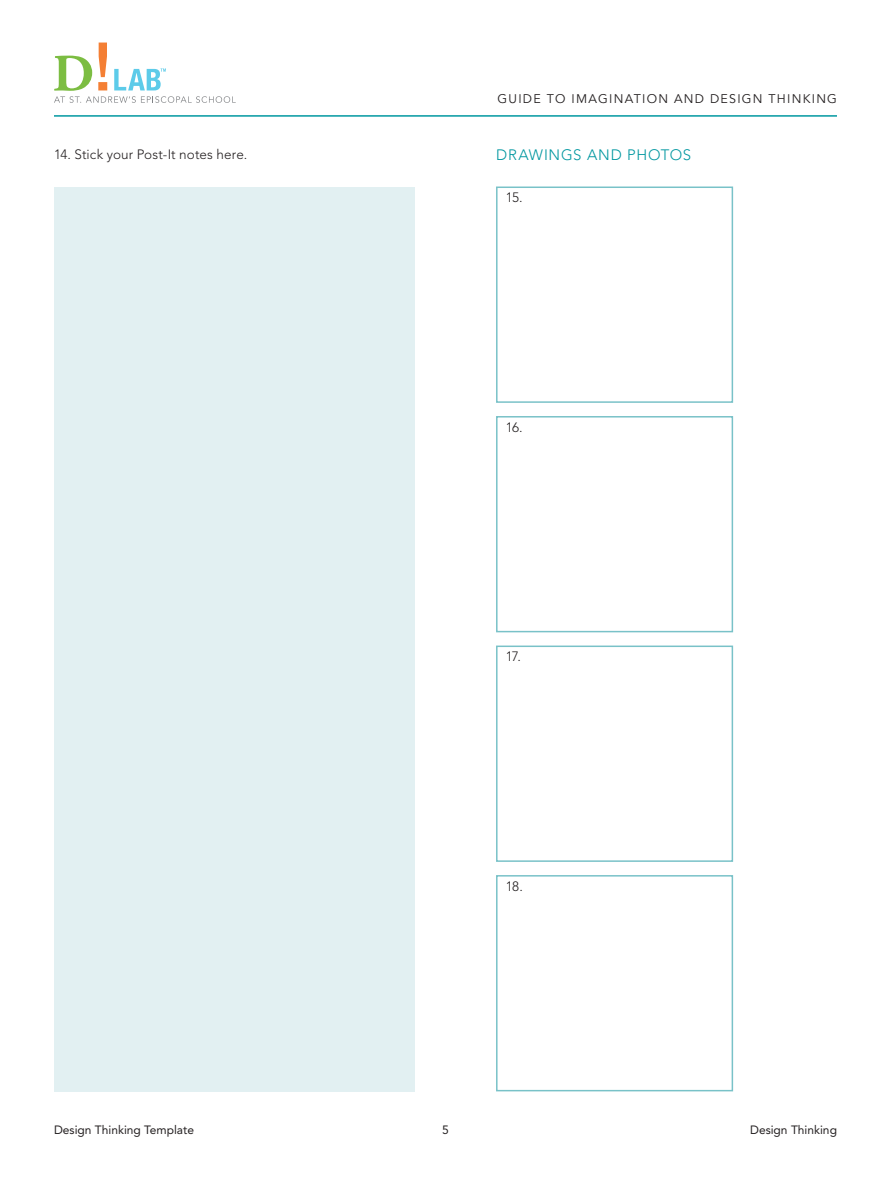
<style>
.page{position:relative;width:891px;height:1188px;background:#fff}
.page>*{position:absolute;margin:0;border:0;box-sizing:border-box;transform-origin:0 0}
.SEC_4_Subhead_Level{font:300 15px "Avenir";letter-spacing:.05em;color:#0097a0}
.SEC_2_Activity_text{font:300 13.5px "Avenir";letter-spacing:.005em;color:#231f20}
.t1{font:12.45px "Avenir";letter-spacing:.1em;color:#231f20}
.t2{font:12px "Avenir";color:#231f20}
</style>
<div class="page">
<hr style="left:54px;top:115px;width:783px;height:2px;background:#0097a0">
<svg style="left:54px;top:43px;width:182px;height:60px"></svg>
<div style="left:54px;top:187px;width:360px;height:904px;background:#e2f0f2"></div>
<div style="left:496px;top:875px;width:237px;height:216px;border:2px solid #79c2c8"></div>
<div style="left:496px;top:646px;width:237px;height:216px;border:2px solid #79c2c8"></div>
<div style="left:496px;top:416px;width:237px;height:216px;border:2px solid #79c2c8"></div>
<div style="left:496px;top:187px;width:237px;height:216px;border:2px solid #79c2c8"></div>
<p class="t1" style="left:498px;top:91px;width:341px">GUIDE TO IMAGINATION AND DESIGN THINKING</p>
<p class="SEC_2_Activity_text" style="left:54px;top:146px;width:195px">14. Stick your Post-It notes here.</p>
<p class="SEC_4_Subhead_Level" style="left:496px;top:146px;width:197px">DRAWINGS AND PHOTOS</p>
<p class="SEC_2_Activity_text" style="left:506px;top:189px;width:19px">15.</p>
<p class="SEC_2_Activity_text" style="left:506px;top:419px;width:19px">16.</p>
<p class="SEC_2_Activity_text" style="left:506px;top:648px;width:17px">17.</p>
<p class="SEC_2_Activity_text" style="left:506px;top:878px;width:19px">18.</p>
<p class="t2" style="left:54px;top:1123px;width:142px">Design Thinking Template</p>
<p class="t2" style="left:750px;top:1123px;width:88px">Design Thinking</p>
<p class="t2" style="left:442px;top:1123px;width:8px">5</p>
</div>
